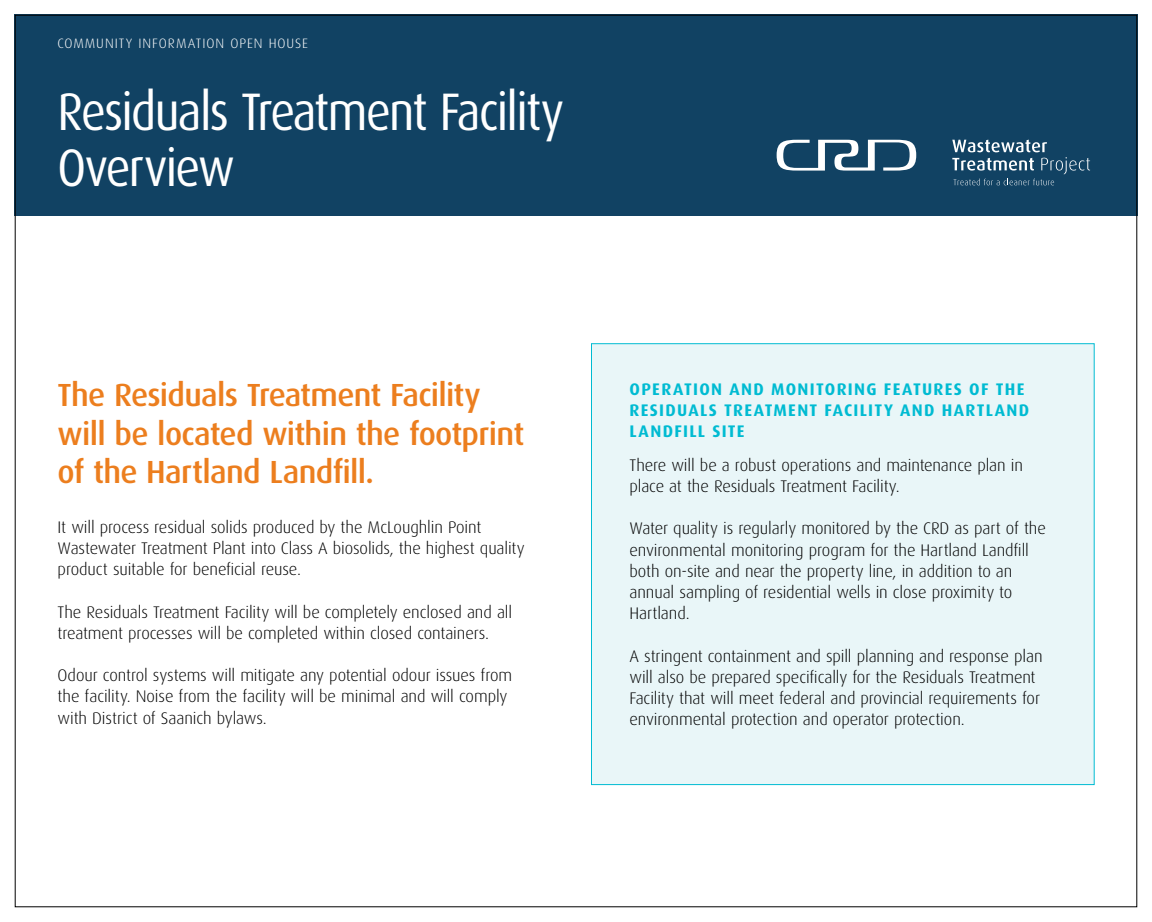
<style>
.page{position:relative;width:1152px;height:922px;background:#fff}
.page>*{position:absolute;margin:0;border:0;box-sizing:border-box;transform-origin:0 0}
.t1{font:52.8px/56px "Dax OT";letter-spacing:-.035em;color:#fff;scale:.9 1}
.t2{font:500 32px/38.4px "Dax OT";letter-spacing:-.02em;color:#ec7e1e}
.t3{font:300 16.8px/21.2px "Dax OT";letter-spacing:-.01em;color:#000}
.t4{font:700 16.8px/21.2px "Dax OT";letter-spacing:.08em;color:#00bbd2}
.t5{font:300 13.6px "Dax OT";letter-spacing:.07em;color:#fff}
</style>
<div class="page">
<div style="left:14px;top:14px;width:1124px;height:202px;background:#114263"></div>
<svg style="left:777px;top:140px;width:139px;height:30px"></svg>
<svg style="left:952px;top:140px;width:138px;height:45px"></svg>
<div style="left:592px;top:344px;width:502px;height:440px;background:#e9f6f8"></div>
<p class="t5" style="left:58px;top:31px;width:252px">COMMUNITY INFORMATION OPEN HOUSE</p>
<h1 class="t1" style="left:58px;top:74px;width:564px">Residuals Treatment Facility<br>Overview</h1>
<h2 class="t2" style="left:58px;top:370px;width:468px">The Residuals Treatment Facility will be located within the footprint of the Hartland Landfill.</h2>
<p class="t3" style="left:58px;top:513px;width:469px">It will process residual solids produced by the McLoughlin Point<br>Wastewater Treatment Plant into Class A biosolids, the highest quality product suitable for beneficial reuse.</p>
<p class="t3" style="left:58px;top:598px;width:456px">The Residuals Treatment Facility will be completely enclosed and all treatment processes will be completed within closed containers.</p>
<p class="t3" style="left:58px;top:661px;width:456px">Odour control systems will mitigate any potential odour issues from the facility. Noise from the facility will be minimal and will comply with District of Saanich bylaws.</p>
<p class="t4" style="left:630px;top:375px;width:401px">OPERATION AND MONITORING FEATURES OF THE<br>RESIDUALS TREATMENT FACILITY AND HARTLAND<br>LANDFILL SITE</p>
<p class="t3" style="left:629px;top:451px;width:395px">There will be a robust operations and maintenance plan in place at the Residuals Treatment Facility.</p>
<p class="t3" style="left:629px;top:515px;width:418px">Water quality is regularly monitored by the CRD as part of the environmental monitoring program for the Hartland Landfill both on-site and near the property line, in addition to an annual sampling of residential wells in close proximity to Hartland.</p>
<p class="t3" style="left:629px;top:642px;width:415px">A stringent containment and spill planning and response plan will also be prepared specifically for the Residuals Treatment Facility that will meet federal and provincial requirements for environmental protection and operator protection.</p>
</div>
